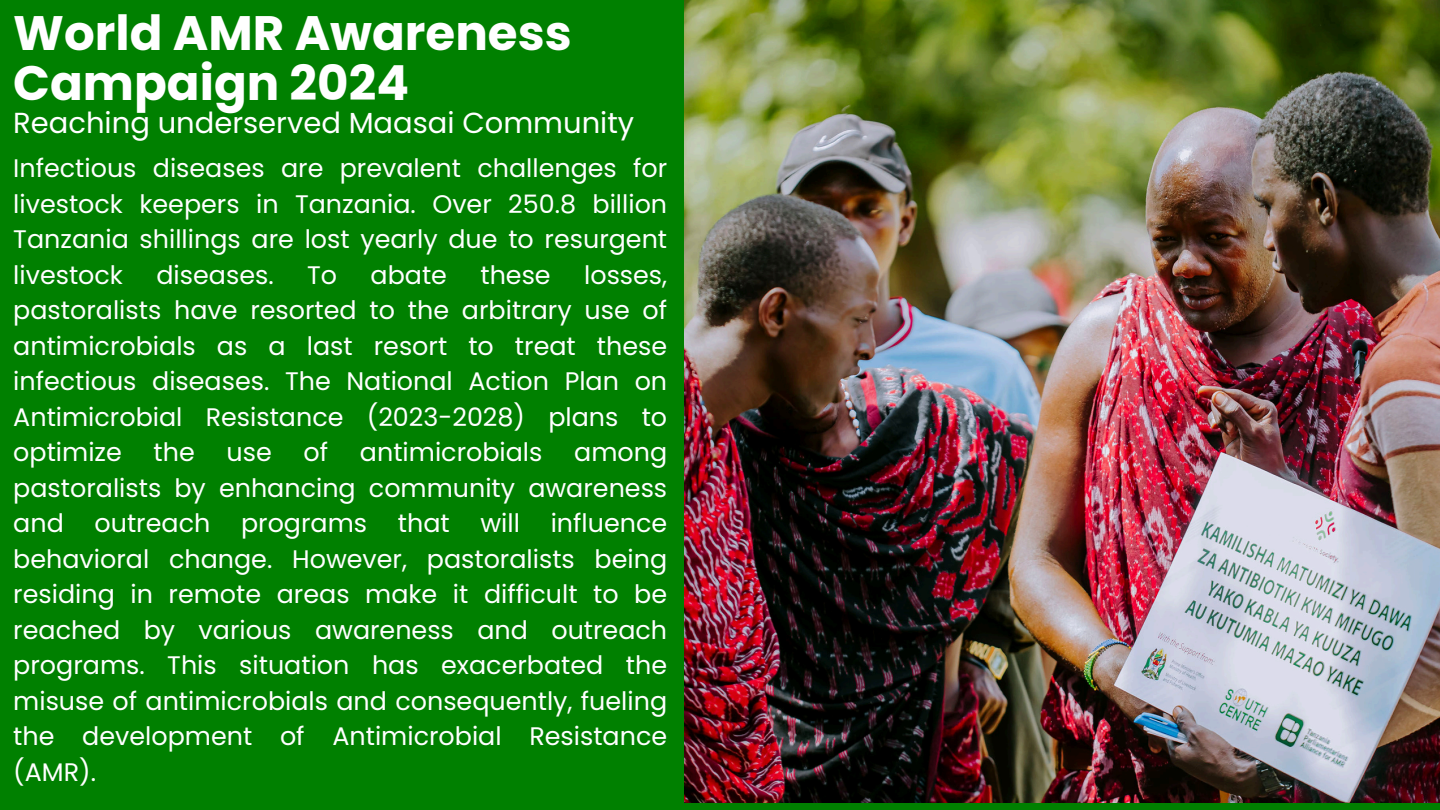
<style>
.page{position:relative;width:1440px;height:810px;background:#008000}
.page>*{position:absolute;margin:0;border:0;box-sizing:border-box;transform-origin:0 0}
.t1{font:700 48.3px/50.2px "Poppins";color:#fff}
.t2{font:29px "Poppins";color:#fff}
.t3{font:25.4px/35.5px "Poppins";color:#fff;text-align:justify}
</style>
<div class="page">
<svg style="left:1265px;top:802px;width:175px;height:1px"></svg>
<img style="left:685px;top:0;width:755px;height:802px">
<h1 class="t1" style="left:13px;top:8px;width:560px">World AMR Awareness<br>Campaign 2024</h1>
<h1 class="t2" style="left:13px;top:102px;width:622px">Reaching underserved Maasai Community</h1>
<p class="t3" style="left:13px;top:151px;width:655px">Infectious diseases are prevalent challenges for livestock keepers in Tanzania. Over 250.8 billion Tanzania shillings are lost yearly due to resurgent livestock</p>
<p class="t3" style="left:156px;top:257px;width:119px">diseases.</p>
<p class="t3" style="left:307px;top:257px;width:31px">To</p>
<p class="t3" style="left:371px;top:257px;width:78px">abate</p>
<p class="t3" style="left:480px;top:257px;width:72px">these</p>
<p class="t3" style="left:13px;top:257px;width:655px;text-indent:571px">losses, pastoralists have resorted to the arbitrary use of antimicrobials as a last resort to treat these infectious diseases. The National Action Plan on Antimicrobial Resistance (2023-2028) plans to optimize the use of antimicrobials among pastoralists by enhancing community awareness and outreach programs that will influence behavioral change. However, pastoralists being residing in remote areas make it difficult to be reached by various awareness and outreach programs. This situation has exacerbated the misuse of antimicrobials and consequently, fueling the development of Antimicrobial Resistance (AMR).</p>
</div>
